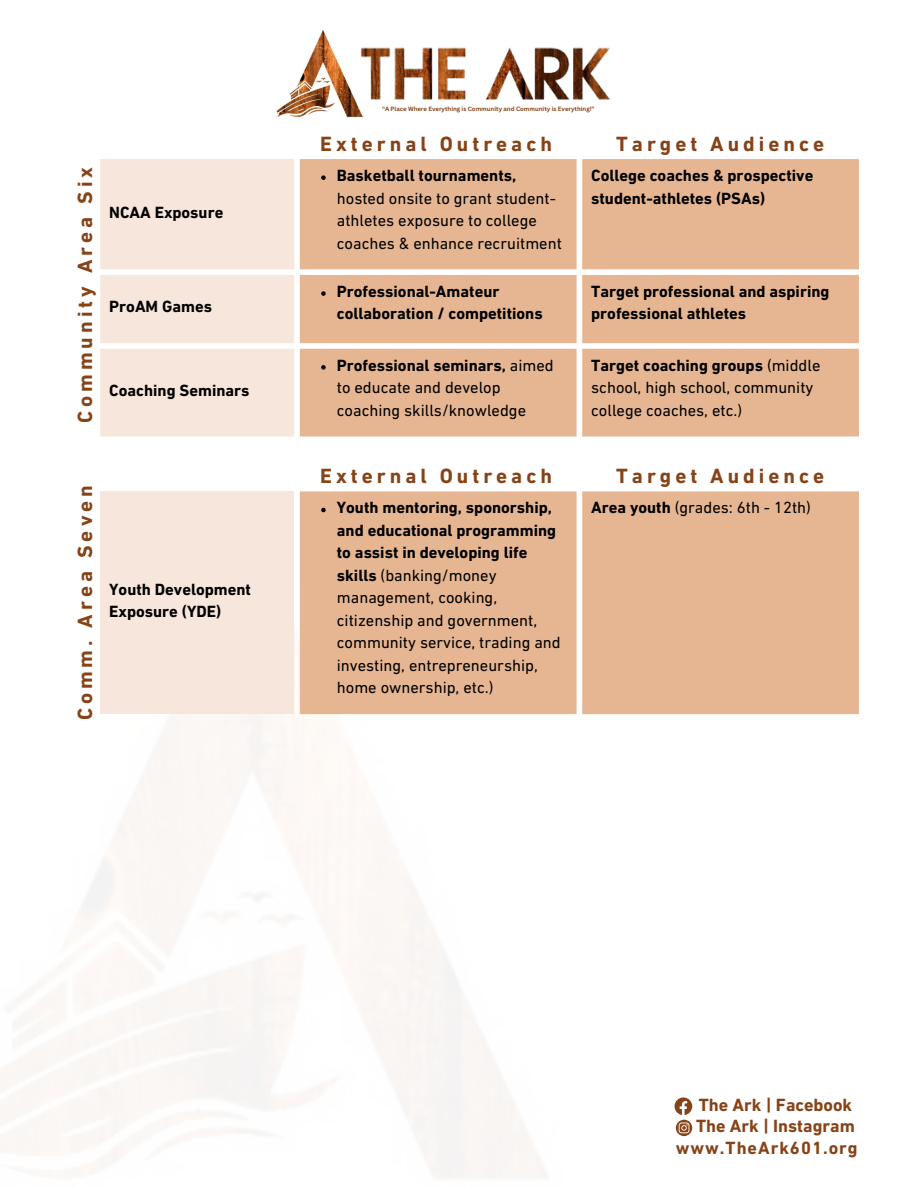
<style>
.page{position:relative;width:918px;height:1188px;background:#fff}
.page>*{position:absolute;margin:0;border:0;box-sizing:border-box;transform-origin:0 0}
.t1{font:700 21px "DIN Next LT Pro";letter-spacing:.19em;color:#874318}
.t2{font:700 18px "DIN Next LT Pro";color:#874318}
.t3{font:700 18px "DIN Next LT Pro";letter-spacing:.055em;color:#874318}
.t4{font:16.5px/22.5px "DIN Next LT Pro";color:#000}
.t5{font:700 16.5px/22.5px "DIN Next LT Pro";color:#000}
.t6{font:700 6px "Canva Sans";color:#874318}
.s1{font-weight:700}
</style>
<div class="page">
<img style="left:276px;top:30px;width:87px;height:88px">
<img style="left:351px;top:40px;width:259px;height:70px">
<svg style="left:675px;top:1097px;width:17px;height:39px"></svg>
<div style="left:100px;top:159px;width:194px;height:278px;background:#f6e6db"></div>
<div style="left:300px;top:159px;width:559px;height:278px;background:#e6b692"></div>
<svg style="left:321px;top:175px;width:5px;height:5px"></svg>
<svg style="left:321px;top:291px;width:5px;height:5px"></svg>
<svg style="left:321px;top:365px;width:5px;height:5px"></svg>
<div style="left:100px;top:491px;width:194px;height:223px;background:#f6e6db"></div>
<div style="left:300px;top:491px;width:559px;height:223px;background:#e6b692"></div>
<svg style="left:321px;top:508px;width:5px;height:4px"></svg>
<p class="t1" style="left:77px;top:423px;width:258px;rotate:-90deg">Community Area Six</p>
<p class="t5" style="left:109px;top:202px;width:116px">NCAA Exposure</p>
<p class="t5" style="left:109px;top:297px;width:104px">ProAM Games</p>
<p class="t5" style="left:109px;top:381px;width:142px">Coaching Seminars</p>
<p class="t1" style="left:77px;top:720px;width:237px;rotate:-90deg">Comm. Area Seven</p>
<p class="t5" style="left:109px;top:580px;width:143px">Youth Development<br>Exposure (YDE)</p>
<p class="t6" style="left:382px;top:105px;width:214px">“A Place Where Everything is Community and Community is Everything!”</p>
<p class="t1" style="left:320px;top:135px;width:233px">External Outreach</p>
<p class="t1" style="left:616px;top:135px;width:209px">Target Audience</p>
<p class="t4" style="left:337px;top:166px;width:227px"><span class="s1">Basketball tournaments, </span>hosted onsite to grant student&shy;athletes exposure to college coaches &amp; enhance recruitment</p>
<p class="t5" style="left:591px;top:166px;width:224px">College coaches &amp; prospective student-athletes (PSAs)</p>
<p class="t5" style="left:337px;top:282px;width:207px">Professional-Amateur collaboration / competitions</p>
<p class="t5" style="left:591px;top:282px;width:240px">Target professional and aspiring professional athletes</p>
<p class="t4" style="left:337px;top:355px;width:218px"><span class="s1">Professional seminars,</span> aimed to educate and develop coaching skills/knowledge</p>
<p class="t4" style="left:591px;top:355px;width:231px"><span class="s1">Target coaching groups</span> (middle school, high school, community college coaches, etc.)</p>
<p class="t1" style="left:320px;top:468px;width:233px">External Outreach</p>
<p class="t1" style="left:616px;top:468px;width:209px">Target Audience</p>
<p class="t4" style="left:337px;top:498px;width:225px"><span class="s1">Youth mentoring, sponorship, and educational programming to assist in developing life skills</span> (banking/money management, cooking, citizenship and government, community service, trading and investing, entrepreneurship, home ownership, etc.)</p>
<p class="t4" style="left:591px;top:498px;width:221px"><span class="s1">Area youth</span> (grades: 6th - 12th)</p>
<p class="t2" style="left:699px;top:1098px;width:155px">The Ark | Facebook</p>
<p class="t2" style="left:696px;top:1119px;width:160px">The Ark | Instagram</p>
<p class="t3" style="left:676px;top:1140px;width:183px">www.TheArk601.org</p>
</div>
